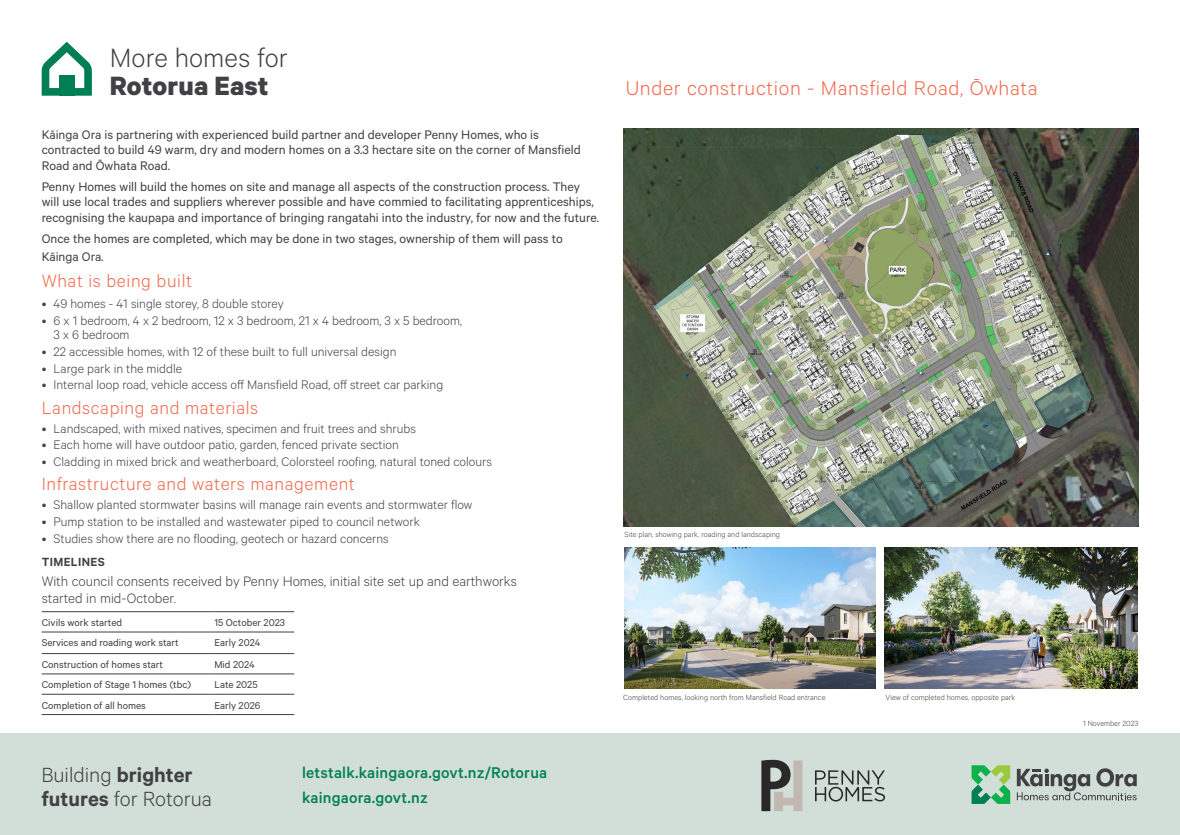
<style>
.page{position:relative;width:1180px;height:835px;background:#fff}
.page>*{position:absolute;margin:0;border:0;box-sizing:border-box;transform-origin:0 0}
.t1{font:300 29.75px "Calibre";color:#414042}
.t2{font:700 29.75px "Calibre";letter-spacing:.005em;color:#414042}
.t3{font:300 23.1px/23.8px "Calibre";color:#414042}
.t4{font:300 22.4px "Calibre";letter-spacing:.03em;color:#f26649}
.t5{font:300 19.95px "Calibre";letter-spacing:.03em;color:#f26649}
.t6{font:500 17.5px/25.3px "Calibre";letter-spacing:.01em;color:#007f54}
.t7{font:300 15.4px/17.5px "Calibre";color:#414042}
.t8{font:300 14px/14.7px "Calibre";color:#414042}
.t9{font:14px/15.4px "Calibre";color:#414042}
.t10{font:600 13.3px "Calibre";letter-spacing:.03em;color:#414042}
.t11{font:11.2px "Calibre";color:#414042}
.t12{font:300 8.4px "Calibre";letter-spacing:.005em;color:#414042}
.s1{font-weight:600}
</style>
<div class="page">
<img style="left:624px;top:547px;width:251px;height:141px">
<img style="left:624px;top:128px;width:514px;height:398px">
<img style="left:884px;top:547px;width:253px;height:141px">
<hr style="left:42px;top:611px;width:172px;height:1px;background:#414042">
<hr style="left:214px;top:611px;width:80px;height:1px;background:#414042">
<hr style="left:42px;top:631px;width:172px;height:1px;background:#414042">
<hr style="left:214px;top:631px;width:80px;height:1px;background:#414042">
<hr style="left:42px;top:653px;width:172px;height:1px;background:#414042">
<hr style="left:214px;top:653px;width:80px;height:1px;background:#414042">
<hr style="left:42px;top:673px;width:172px;height:1px;background:#414042">
<hr style="left:214px;top:673px;width:80px;height:1px;background:#414042">
<hr style="left:42px;top:694px;width:172px;height:1px;background:#414042">
<hr style="left:214px;top:694px;width:80px;height:1px;background:#414042">
<hr style="left:42px;top:714px;width:172px;height:1px;background:#414042">
<hr style="left:214px;top:714px;width:80px;height:1px;background:#414042">
<svg style="left:42px;top:42px;width:50px;height:54px"></svg>
<div style="left:59px;top:75px;width:8px;height:21px;background:#007f54"></div>
<div style="left:67px;top:75px;width:7px;height:21px;background:#007f54"></div>
<div style="left:0;top:733px;width:1180px;height:101px;background:#d2dfd8"></div>
<svg style="left:971px;top:765px;width:39px;height:38px"></svg>
<svg style="left:1017px;top:768px;width:119px;height:32px"></svg>
<svg style="left:815px;top:770px;width:70px;height:31px"></svg>
<svg style="left:761px;top:759px;width:41px;height:52px"></svg>
<h1 class="t1" style="left:110px;top:40px;width:180px">More homes for</h1>
<h1 class="t2" style="left:110px;top:68px;width:160px">Rotorua East</h1>
<p class="t9" style="left:42px;top:126px;width:541px">Kāinga Ora is partnering with experienced build partner and developer Penny Homes, who is contracted to build 49 warm, dry and modern homes on a 3.3 hectare site on the corner of Mansfield<br>Road and Ōwhata Road.</p>
<p class="t9" style="left:42px;top:178px;width:559px">Penny Homes will build the homes on site and manage all aspects of the construction process. They will use local trades and suppliers wherever possible and have commied to facilitating apprenticeships, recognising the kaupapa and importance of bringing rangatahi into the industry, for now and the future.</p>
<p class="t9" style="left:42px;top:229px;width:523px;line-height:17.5px">Once the homes are completed, which may be done in two stages, ownership of them will pass to<br>Kāinga Ora.</p>
<h3 class="t5" style="left:42px;top:269px;width:152px">What is being built</h3>
<p class="t8" style="left:42px;top:295px;width:244px">• 49 homes - 41 single storey, 8 double storey</p>
<p class="t8" style="left:54px;top:312px;width:410px;text-indent:-12px">• 6 x 1 bedroom, 4 x 2 bedroom, 12 x 3 bedroom, 21 x 4 bedroom, 3 x 5 bedroom,<br>3 x 6 bedroom</p>
<p class="t8" style="left:42px;top:343px;width:356px">• 22 accessible homes, with 12 of these built to full universal design</p>
<p class="t8" style="left:42px;top:360px;width:142px">• Large park in the middle</p>
<p class="t8" style="left:42px;top:377px;width:403px">• Internal loop road, vehicle access off Mansfield Road, off street car parking</p>
<h3 class="t5" style="left:42px;top:396px;width:218px">Landscaping and materials</h3>
<p class="t8" style="left:42px;top:420px;width:376px">• Landscaped, with mixed natives, specimen and fruit trees and shrubs</p>
<p class="t8" style="left:42px;top:437px;width:358px">• Each home will have outdoor patio, garden, fenced private section</p>
<p class="t8" style="left:42px;top:453px;width:452px">• Cladding in mixed brick and weatherboard, Colorsteel roofing, natural toned colours</p>
<h3 class="t5" style="left:42px;top:472px;width:315px">Infrastructure and waters management</h3>
<p class="t8" style="left:42px;top:496px;width:432px">• Shallow planted stormwater basins will manage rain events and stormwater flow</p>
<p class="t8" style="left:42px;top:513px;width:380px">• Pump station to be installed and wastewater piped to council network</p>
<p class="t8" style="left:42px;top:530px;width:349px">• Studies show there are no flooding, geotech or hazard concerns</p>
<p class="t10" style="left:42px;top:554px;width:65px">TIMELINES</p>
<p class="t7" style="left:42px;top:571px;width:477px">With council consents received by Penny Homes, initial site set up and earthworks started in mid-October.</p>
<p class="t11" style="left:42px;top:616px;width:82px">Civils work started</p>
<p class="t11" style="left:214px;top:616px;width:72px">15 October 2023</p>
<p class="t11" style="left:42px;top:636px;width:139px">Services and roading work start</p>
<p class="t11" style="left:214px;top:636px;width:47px">Early 2024</p>
<p class="t11" style="left:42px;top:657px;width:123px">Construction of homes start</p>
<p class="t11" style="left:214px;top:657px;width:42px">Mid 2024</p>
<p class="t11" style="left:42px;top:678px;width:151px">Completion of Stage 1 homes (tbc)</p>
<p class="t11" style="left:214px;top:678px;width:45px">Late 2025</p>
<p class="t11" style="left:42px;top:698px;width:106px">Completion of all homes</p>
<p class="t11" style="left:214px;top:698px;width:48px">Early 2026</p>
<h2 class="t3" style="left:41px;top:761px;width:172px">Building <span class="s1">brighter futures</span> for Rotorua</h2>
<p class="t6" style="left:302px;top:759px;width:247px">letstalk.kaingaora.govt.nz/Rotorua kaingaora.govt.nz</p>
<h3 class="t4" style="left:626px;top:75px;width:413px">Under construction - Mansfield Road, Ōwhata</h3>
<p class="t12" style="left:624px;top:529px;width:157px">Site plan, showing park, roading and landscaping</p>
<p class="t12" style="left:623px;top:692px;width:204px">Completed homes, looking north from Mansfield Road entrance</p>
<p class="t12" style="left:885px;top:692px;width:131px">View of completed homes, opposite park</p>
<p class="t12" style="left:1083px;top:718px;width:57px">1 November 2023</p>
</div>
